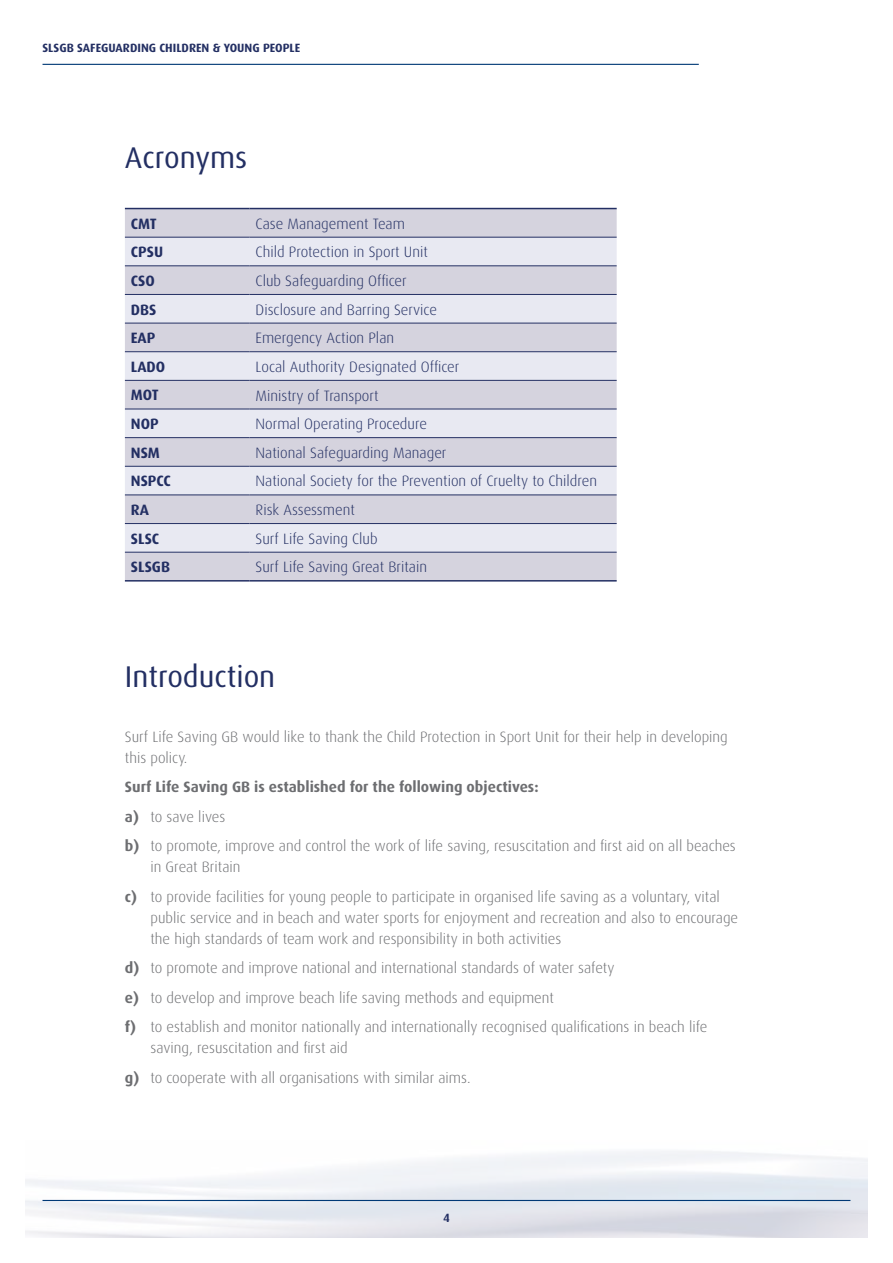
<style>
.page{position:relative;width:893px;height:1263px;background:#fff}
.page>*{position:absolute;margin:0;border:0;box-sizing:border-box;transform-origin:0 0}
.t1{font:30px "Dax";color:#232f63}
.t2{font:300 15px/29.5px "Dax";color:#6d6e71}
.t3{font:300 15px "Dax";color:#232f63}
.t4{font:700 15px "Dax";color:#232f63}
.t5{font:700 12px "Dax";color:#232f63}
.s1{font-weight:700}
</style>
<div class="page">
<hr style="left:43px;top:64px;width:656px;height:1px;background:#003976">
<hr style="left:43px;top:1200px;width:807px;height:1px;background:#003976">
<div style="left:125px;top:209px;width:492px;height:371px;background:#d5d3de"></div>
<svg style="left:125px;top:238px;width:492px;height:314px;fill:#e8e9f2"></svg>
<hr style="left:125px;top:237px;width:125px;height:1px;background:#232f63">
<hr style="left:250px;top:237px;width:367px;height:1px;background:#232f63">
<hr style="left:125px;top:266px;width:125px;height:1px;background:#232f63">
<hr style="left:250px;top:266px;width:367px;height:1px;background:#232f63">
<hr style="left:125px;top:294px;width:125px;height:1px;background:#232f63">
<hr style="left:250px;top:294px;width:367px;height:1px;background:#232f63">
<hr style="left:125px;top:323px;width:125px;height:1px;background:#232f63">
<hr style="left:250px;top:323px;width:367px;height:1px;background:#232f63">
<hr style="left:125px;top:351px;width:125px;height:1px;background:#232f63">
<hr style="left:250px;top:351px;width:367px;height:1px;background:#232f63">
<hr style="left:125px;top:380px;width:125px;height:1px;background:#232f63">
<hr style="left:250px;top:380px;width:367px;height:1px;background:#232f63">
<hr style="left:125px;top:409px;width:125px;height:1px;background:#232f63">
<hr style="left:250px;top:409px;width:367px;height:1px;background:#232f63">
<hr style="left:125px;top:437px;width:125px;height:1px;background:#232f63">
<hr style="left:250px;top:437px;width:367px;height:1px;background:#232f63">
<hr style="left:125px;top:466px;width:125px;height:1px;background:#232f63">
<hr style="left:250px;top:466px;width:367px;height:1px;background:#232f63">
<hr style="left:125px;top:495px;width:125px;height:1px;background:#232f63">
<hr style="left:250px;top:495px;width:367px;height:1px;background:#232f63">
<hr style="left:125px;top:523px;width:125px;height:1px;background:#232f63">
<hr style="left:250px;top:523px;width:367px;height:1px;background:#232f63">
<hr style="left:125px;top:552px;width:125px;height:1px;background:#232f63">
<hr style="left:250px;top:552px;width:367px;height:1px;background:#232f63">
<hr style="left:125px;top:208px;width:125px;height:1px;background:#232f63">
<hr style="left:250px;top:208px;width:367px;height:1px;background:#232f63">
<hr style="left:125px;top:580px;width:125px;height:1px;background:#232f63">
<hr style="left:250px;top:580px;width:367px;height:1px;background:#232f63">
<p class="t5" style="left:43px;top:41px;width:259px">SLSGB SAFEGUARDING CHILDREN &amp; YOUNG PEOPLE</p>
<h1 class="t1" style="left:125px;top:141px;width:124px">Acronyms</h1>
<p class="t4" style="left:131px;top:215px;width:27px">CMT</p>
<p class="t3" style="left:256px;top:215px;width:151px">Case Management Team</p>
<p class="t4" style="left:131px;top:244px;width:34px">CPSU</p>
<p class="t3" style="left:256px;top:244px;width:174px">Child Protection in Sport Unit</p>
<p class="t4" style="left:131px;top:272px;width:26px">CSO</p>
<p class="t3" style="left:256px;top:273px;width:153px">Club Safeguarding Officer</p>
<p class="t4" style="left:131px;top:301px;width:27px">DBS</p>
<p class="t3" style="left:256px;top:301px;width:183px">Disclosure and Barring Service</p>
<p class="t4" style="left:131px;top:329px;width:26px">EAP</p>
<p class="t3" style="left:256px;top:330px;width:140px">Emergency Action Plan</p>
<p class="t4" style="left:131px;top:358px;width:36px">LADO</p>
<p class="t3" style="left:256px;top:358px;width:205px">Local Authority Designated Officer</p>
<p class="t4" style="left:131px;top:387px;width:29px">MOT</p>
<p class="t3" style="left:256px;top:387px;width:124px">Ministry of Transport</p>
<p class="t4" style="left:131px;top:415px;width:29px">NOP</p>
<p class="t3" style="left:256px;top:416px;width:173px">Normal Operating Procedure</p>
<p class="t4" style="left:131px;top:444px;width:31px">NSM</p>
<p class="t3" style="left:256px;top:444px;width:192px">National Safeguarding Manager</p>
<p class="t4" style="left:131px;top:473px;width:41px">NSPCC</p>
<p class="t3" style="left:256px;top:473px;width:343px">National Society for the Prevention of Cruelty to Children</p>
<p class="t4" style="left:131px;top:501px;width:20px">RA</p>
<p class="t3" style="left:256px;top:502px;width:101px">Risk Assessment</p>
<p class="t4" style="left:131px;top:530px;width:30px">SLSC</p>
<p class="t3" style="left:256px;top:530px;width:124px">Surf Life Saving Club</p>
<p class="t4" style="left:131px;top:558px;width:41px">SLSGB</p>
<p class="t3" style="left:256px;top:559px;width:173px">Surf Life Saving Great Britain</p>
<h1 class="t1" style="left:125px;top:659px;width:152px">Introduction</h1>
<p class="t2" style="left:125px;top:726px;width:604px;line-height:21px">Surf Life Saving GB would like to thank the Child Protection in Sport Unit for their help in developing this policy.</p>
<p class="t2" style="left:125px;top:772px;width:612px"><span class="s1">Surf Life Saving GB is established for the following objectives:<br>a)</span> to save lives<br><span class="s1">b)</span> to promote, improve and control the work of life saving, resuscitation and first aid on all beaches</p>
<p class="t2" style="left:125px;top:852px;width:597px;text-indent:26px">in Great Britain<br><span class="s1">c)</span> to provide facilities for young people to participate in organised life saving as a voluntary, vital</p>
<p class="t2" style="left:150px;top:907px;width:589px;line-height:21px">public service and in beach and water sports for enjoyment and recreation and also to encourage the high standards of team work and responsibility in both activities</p>
<p class="t2" style="left:125px;top:953px;width:584px"><span class="s1">d)</span> to promote and improve national and international standards of water safety<br><span class="s1">e)</span> to develop and improve beach life saving methods and equipment<br><span class="s1">f)</span> to establish and monitor nationally and internationally recognised qualifications in beach life</p>
<p class="t2" style="left:125px;top:1033px;width:347px;text-indent:26px">saving, resuscitation and first aid<br><span class="s1">g)</span> to cooperate with all organisations with similar aims.</p>
<p class="t5" style="left:443px;top:1211px;width:8px">4</p>
</div>
